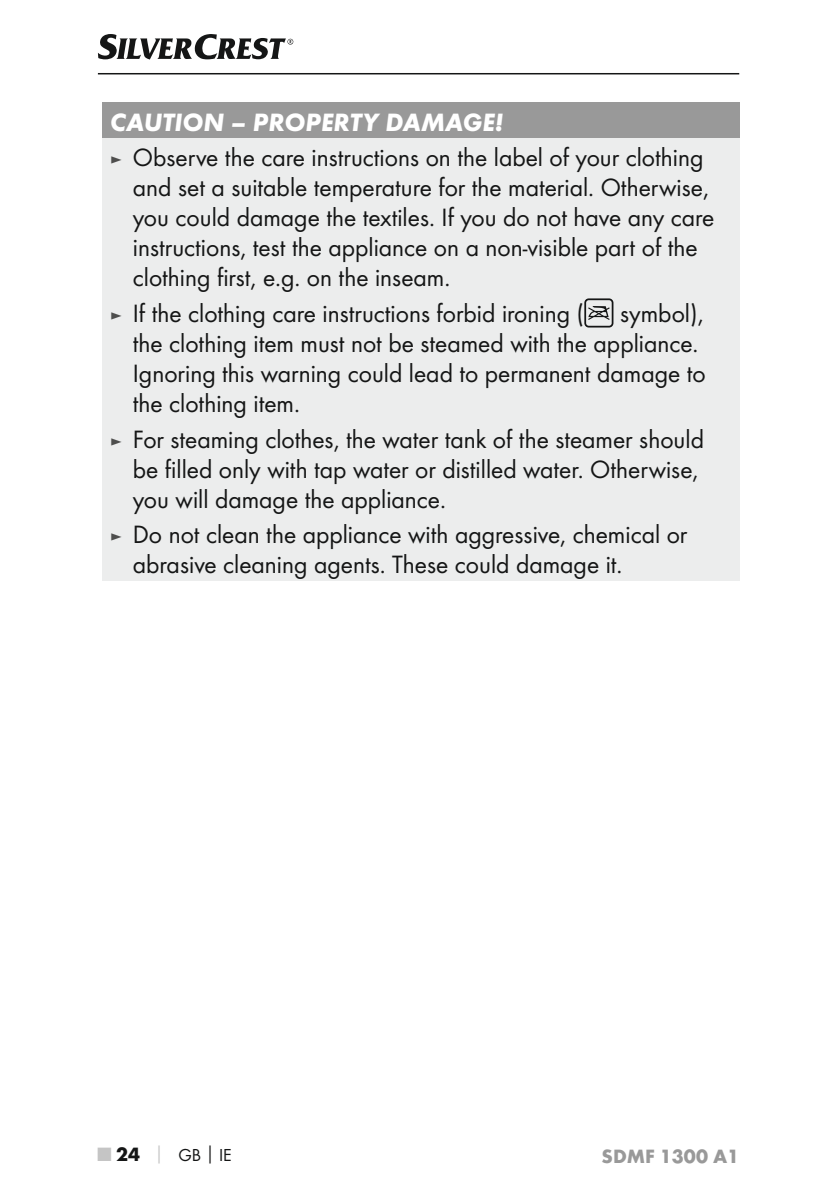
<style>
.page{position:relative;width:840px;height:1191px;background:#fff}
.page>*{position:absolute;margin:0;border:0;box-sizing:border-box;transform-origin:0 0}
.t1{font:26px/30px "Futura Boo";color:#151616}
.t2{font:italic 700 26px "Futura";color:#fff}
.t3{font:700 20px "Futura";color:#999}
.t4{font:18px "Futura Boo";color:#151616}
.s1{font-size:18px;color:#4e4e4d}
.s2{font-family:"Futura";font-weight:700;font-size:20px;color:#c5c5c5}
.s3{font-family:"Futura";font-weight:700;font-size:20px}
.s4{font-family:"Futura";font-weight:700;color:#c5c5c5}
.s5{font-family:"Futura";font-weight:700}
</style>
<div class="page">
<hr style="left:98px;top:73px;width:640px;height:1px;background:#151616">
<svg style="left:98px;top:34px;width:195px;height:26px"></svg>
<div style="left:102px;top:102px;width:637px;height:37px;background:#999"></div>
<div style="left:102px;top:139px;width:637px;height:442px;background:#eceded"></div>
<svg style="left:588px;top:306px;width:21px;height:14px"></svg>
<div style="left:584px;top:298px;width:29px;height:29px;border:2px solid #151616;border-radius:4px"></div>
<p class="t2" style="left:110px;top:106px;width:395px">CAUTION – PROPERTY DAMAGE!</p>
<p class="t1" style="left:133px;top:142px;width:582px;text-indent:-23px"><span class="s1">►</span> Observe the care instructions on the label of your clothing and set a suitable temperature for the material. Otherwise, you could damage the textiles. If you do not have any care instructions, test the appliance on a non-visible part of the clothing first, e.g. on the inseam.</p>
<p class="t1" style="left:110px;top:298px;width:475px"><span class="s1">►</span> If the clothing care instructions forbid ironing (</p>
<p class="t1" style="left:133px;top:298px;width:574px;text-indent:487px">symbol), the clothing item must not be steamed with the appliance.<br>Ignoring this warning could lead to permanent damage to the clothing item.</p>
<p class="t1" style="left:133px;top:424px;width:572px;text-indent:-23px"><span class="s1">►</span> For steaming clothes, the water tank of the steamer should be filled only with tap water or distilled water. Otherwise, you will damage the appliance.</p>
<p class="t1" style="left:133px;top:519px;width:555px;text-indent:-23px"><span class="s1">►</span> Do not clean the appliance with aggressive, chemical or abrasive cleaning agents. These could damage it.</p>
<p class="t4" style="left:98px;top:1144px;width:135px"><span class="s2">■</span> <span class="s3">24</span> <span class="s4">│</span> GB<span class="s5">│</span>IE</p>
<p class="t3" style="left:601px;top:1143px;width:139px">SDMF 1300 A1</p>
</div>
